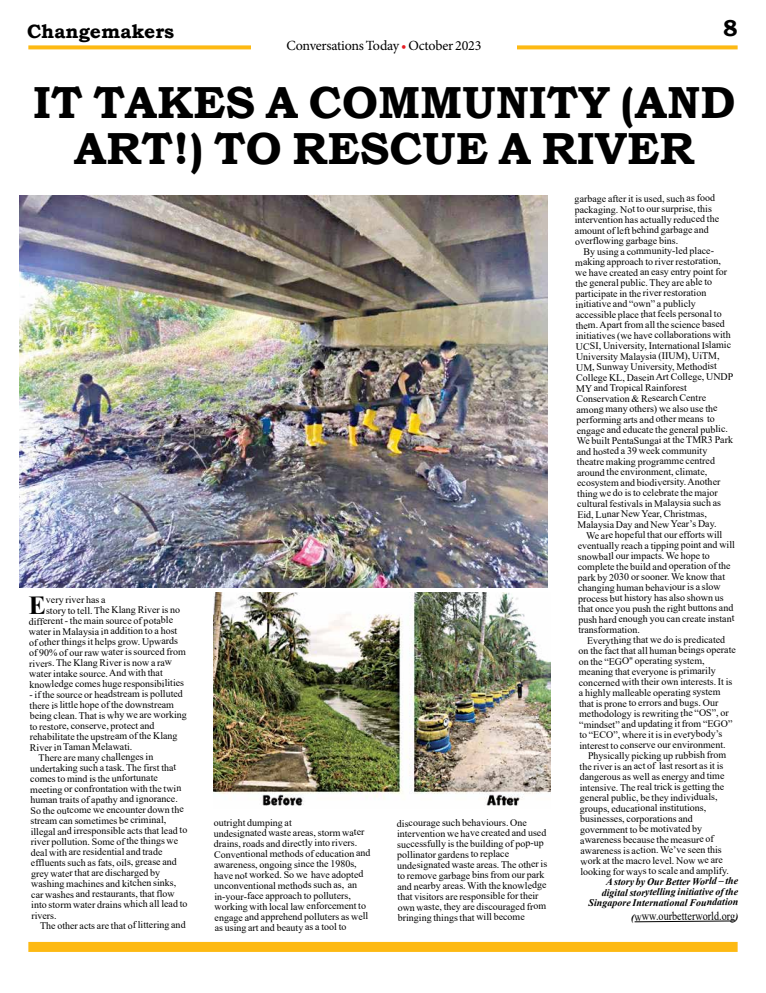
<style>
.page{position:relative;width:766px;height:993px;background:#fff}
.page>*{position:absolute;margin:0;border:0;box-sizing:border-box;transform-origin:0 0}
.t1{font:700 44.9px/46px "Bookman Old Style";color:#000;text-align:center}
.t2{font:700 23px "Bookman Old Style";color:#000}
.t3{font:700 19.3px "Bookman Old Style";color:#000}
.t4{font:14px "Minion Pro";letter-spacing:-.015em;color:#000}
.t5{font:12px "Times New Roman";letter-spacing:-.015em;color:#000;scale:.85 1}
.t6{font:10px/10.5px "Times New Roman";color:#000}
.t7{font:italic 700 10px/10.4px "Times New Roman";color:#000;text-align:right}
.s1{color:#e71d24}
</style>
<div class="page">
<svg style="left:28px;top:45px;width:709px;height:4px;background:#fdc02b"></svg>
<div style="left:251px;top:40px;width:266px;height:15px;background:#fff"></div>
<div style="left:28px;top:941px;width:709px;height:10px;background:#fdb913"></div>
<img style="left:20px;top:196px;width:527px;height:391px">
<img style="left:213px;top:592px;width:337px;height:214px">
<svg style="left:634px;top:920px;width:102px;height:2px"></svg>
<h3 class="t3" style="left:27px;top:17px;width:149px">Changemakers</h3>
<h3 class="t4" style="left:286px;top:36px;width:196px">Conversations Today <span class="s1">•</span> October 2023</h3>
<h2 class="t2" style="left:722px;top:12px;width:17px">8</h2>
<h1 class="t1" style="left:33px;top:79px;width:703px">IT TAKES A COMMUNITY (AND<br>ART!) TO RESCUE A RIVER</h1>
<p class="t6" style="left:46px;top:594px;width:61px;rotate:-1deg">very river has a</p>
<p class="t6" style="left:46px;top:605px;width:135px;rotate:-1deg">story to tell. The Klang River is no</p>
<p class="t6" style="left:29px;top:616px;width:146px;rotate:-1deg">different - the main source of potable</p>
<p class="t6" style="left:29px;top:626px;width:150px;rotate:-1deg">water in Malaysia in addition to a host</p>
<p class="t6" style="left:29px;top:637px;width:150px;rotate:-1deg">of other things it helps grow. Upwards</p>
<p class="t6" style="left:29px;top:647px;width:158px;rotate:-1deg">of 90% of our raw water is sourced from</p>
<p class="t6" style="left:29px;top:658px;width:144px;rotate:-1deg">rivers. The Klang River is now a raw</p>
<p class="t6" style="left:29px;top:668px;width:135px;rotate:-1deg">water intake source. And with that</p>
<p class="t6" style="left:29px;top:679px;width:156px;rotate:-1deg">knowledge comes huge responsibilities</p>
<p class="t6" style="left:29px;top:689px;width:155px;rotate:-1deg">- if the source or headstream is polluted</p>
<p class="t6" style="left:29px;top:700px;width:146px;rotate:-1deg">there is little hope of the downstream</p>
<p class="t6" style="left:30px;top:710px;width:159px;rotate:-1deg">being clean. That is why we are working</p>
<p class="t6" style="left:30px;top:721px;width:126px;rotate:-1deg">to restore, conserve, protect and</p>
<p class="t6" style="left:30px;top:731px;width:149px;rotate:-1deg">rehabilitate the upstream of the Klang</p>
<p class="t6" style="left:30px;top:742px;width:104px;rotate:-1deg">River in Taman Melawati.</p>
<p class="t6" style="left:38px;top:752px;width:116px;rotate:-1deg">There are many challenges in</p>
<p class="t6" style="left:30px;top:763px;width:148px;rotate:-1deg">undertaking such a task. The first that</p>
<p class="t6" style="left:30px;top:773px;width:129px;rotate:-1deg">comes to mind is the unfortunate</p>
<p class="t6" style="left:30px;top:784px;width:152px;rotate:-1deg">meeting or confrontation with the twin</p>
<p class="t6" style="left:30px;top:794px;width:149px;rotate:-1deg">human traits of apathy and ignorance.</p>
<p class="t6" style="left:30px;top:805px;width:155px;rotate:-1deg">So the outcome we encounter down the</p>
<p class="t6" style="left:30px;top:815px;width:137px;rotate:-1deg">stream can sometimes be criminal,</p>
<p class="t6" style="left:31px;top:826px;width:158px;rotate:-1deg">illegal and irresponsible acts that lead to</p>
<p class="t6" style="left:31px;top:836px;width:149px;rotate:-1deg">river pollution. Some of the things we</p>
<p class="t6" style="left:31px;top:847px;width:133px;rotate:-1deg">deal with are residential and trade</p>
<p class="t6" style="left:31px;top:857px;width:147px;rotate:-1deg">effluents such as fats, oils, grease and</p>
<p class="t6" style="left:31px;top:868px;width:131px;rotate:-1deg">grey water that are discharged by</p>
<p class="t6" style="left:31px;top:878px;width:147px;rotate:-1deg">washing machines and kitchen sinks,</p>
<p class="t6" style="left:31px;top:889px;width:145px;rotate:-1deg">car washes and restaurants, that flow</p>
<p class="t6" style="left:31px;top:899px;width:158px;rotate:-1deg">into storm water drains which all lead to</p>
<p class="t6" style="left:31px;top:909px;width:27px;rotate:-1deg">rivers.</p>
<p class="t6" style="left:40px;top:920px;width:147px;rotate:-1deg">The other acts are that of littering and</p>
<p class="t6" style="left:213px;top:817px;width:159px;rotate:-1deg">outright dumping at<br>undesignated waste areas, storm water drains, roads and directly into rivers.<br>Conventional methods of education and awareness, ongoing since the 1980s, have not worked. So we have adopted unconventional methods such as, an in-your-face approach to polluters, working with local law enforcement to engage and apprehend polluters as well as using art and beauty as a tool to</p>
<p class="t6" style="left:396px;top:818px;width:152px;rotate:-1deg">discourage such behaviours. One intervention we have created and used successfully is the building of pop-up pollinator gardens to replace undesignated waste areas. The other is to remove garbage bins from our park and nearby areas. With the knowledge that visitors are responsible for their own waste, they are discouraged from bringing things that will become</p>
<p class="t6" style="left:574px;top:194px;width:146px;rotate:-1deg">garbage after it is used, such as food packaging. Not to our surprise, this intervention has actually reduced the amount of left behind garbage and overflowing garbage bins.</p>
<p class="t6" style="left:572px;top:247px;width:160px;text-indent:11px;rotate:-1deg">By using a community-led place&shy;making approach to river restoration, we have created an easy entry point for the general public. They are able to participate in the river restoration initiative and “own” a publicly accessible place that feels personal to them. Apart from all the science based initiatives (we have collaborations with UCSI, University, International Islamic University Malaysia (IIUM), UiTM, UM, Sunway University, Methodist College KL, Dasein Art College, UNDP MY and Tropical Rainforest Conservation &amp; Research Centre among many others) we also use the performing arts and other means to engage and educate the general public.<br>We built PentaSungai at the TMR3 Park and hosted a 39 week community theatre making programme centred around the environment, climate, ecosystem and biodiversity. Another thing we do is to celebrate the major cultural festivals in Malaysia such as Eid, Lunar New Year, Christmas, Malaysia Day and New Year’s Day.</p>
<p class="t6" style="left:576px;top:530px;width:159px;text-indent:9px;rotate:-1deg">We are hopeful that our efforts will eventually reach a tipping point and will snowball our impacts. We hope to complete the build and operation of the park by 2030 or sooner. We know that changing human behaviour is a slow process but history has also shown us that once you push the right buttons and push hard enough you can create instant transformation.</p>
<p class="t6" style="left:577px;top:635px;width:160px;text-indent:9px;rotate:-1deg">Everything that we do is predicated on the fact that all human beings operate on the “EGO'' operating system, meaning that everyone is primarily concerned with their own interests. It is a highly malleable operating system that is prone to errors and bugs. Our methodology is rewriting the “OS”, or “mindset” and updating it from “EGO” to “ECO”, where it is in everybody’s interest to conserve our environment.</p>
<p class="t6" style="left:578px;top:750px;width:150px;text-indent:10px;rotate:-1deg">Physically picking up rubbish from the river is an act of last resort as it is dangerous as well as energy and time intensive. The real trick is getting the general public, be they individuals, groups, educational institutions, businesses, corporations and government to be motivated by awareness because the measure of awareness is action. We’ve seen this work at the macro level. Now we are looking for ways to scale and amplify.</p>
<p class="t7" style="left:588px;top:877px;width:151px;rotate:-1deg">A story by Our Better World – the digital storytelling initiative of the<br>Singapore International Foundation</p>
<p class="t5" style="left:634px;top:907px;width:120px">www.ourbetterworld.org</p>
</div>
